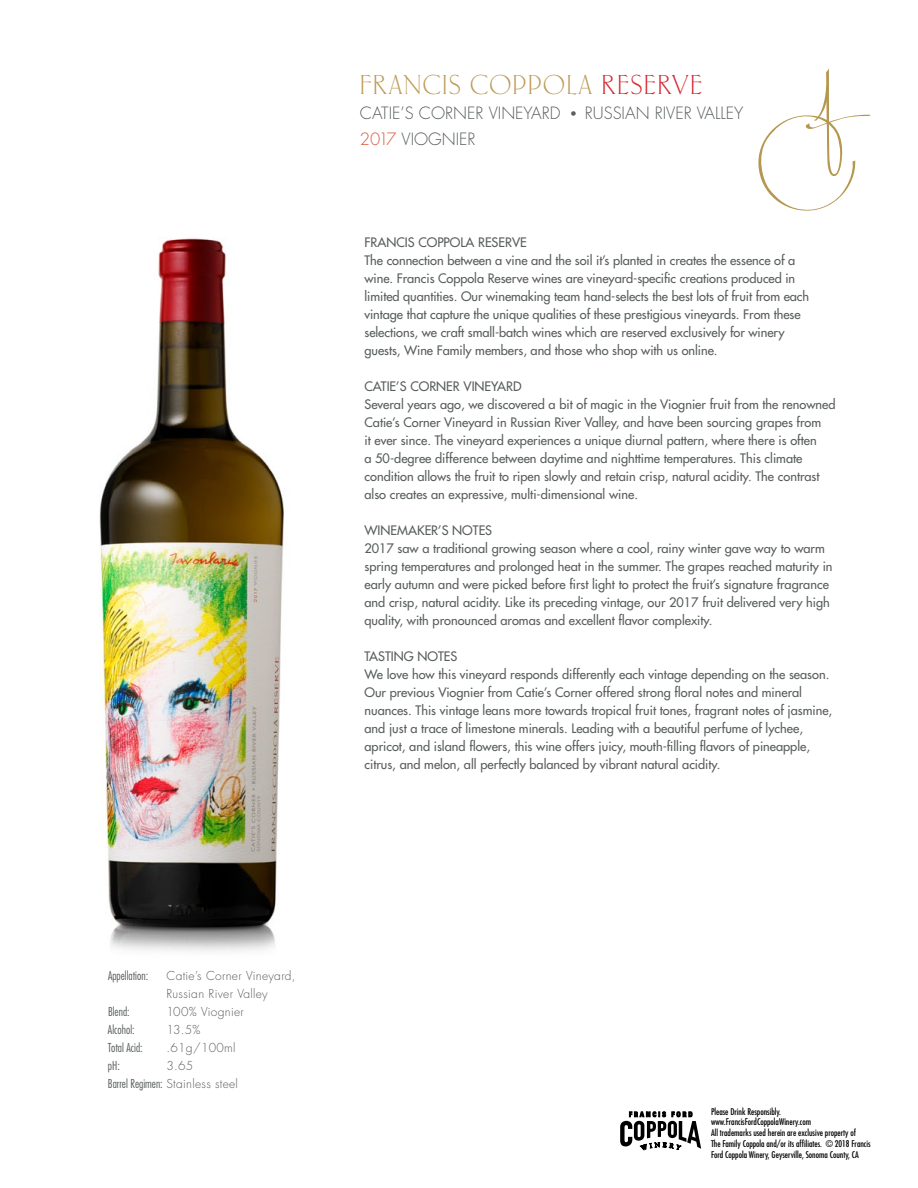
<style>
.page{position:relative;width:918px;height:1188px;background:#fff}
.page>*{position:absolute;margin:0;border:0;box-sizing:border-box;transform-origin:0 0}
.t1{font:28.5px "Carlton Plain";letter-spacing:.05em;color:#bc9a55}
.t2{font:300 16.5px/25.5px "Futura";color:#585e5c}
.t3{font:12.75px/18px "Futura";color:#585e5c}
.t4{font:300 12px/18px "Futura";letter-spacing:.025em;color:#585e5c}
.t5{font:300 condensed 12px "Futura";color:#585e5c}
.t6{font:condensed 9px/10.8px "Futura";color:#000}
.s1{color:#d3272f}
.s2{font-size:12px}
.s3{color:#da563d}
.s4{font-stretch:condensed}
</style>
<div class="page">
<svg style="left:620px;top:1112px;width:81px;height:38px"></svg>
<svg style="left:758px;top:68px;width:113px;height:143px"></svg>
<img style="left:99px;top:238px;width:185px;height:714px">
<h1 class="t1" style="left:360px;top:67px;width:344px">FRANCIS COPPOLA <span class="s1">RESERVE</span></h1>
<p class="t2" style="left:360px;top:101px;width:385px">CATIE’S CORNER VINEYARD <span class="s2">•</span> RUSSIAN RIVER VALLEY<br><span class="s3">2017</span> VIOGNIER</p>
<p class="t3" style="left:364px;top:233px;width:446px">FRANCIS COPPOLA RESERVE<br>The connection between a vine and the soil it’s planted in creates the essence of a wine. Francis Coppola Reserve wines are vineyard-specific creations produced in limited quantities. Our winemaking team hand-selects the best lots of fruit from each vintage that capture the unique qualities of these prestigious vineyards. From these selections, we craft small-batch wines which are reserved exclusively for winery guests, Wine Family members, and those who shop with us online.</p>
<p class="t3" style="left:364px;top:377px;width:473px">CATIE’S CORNER VINEYARD<br>Several years ago, we discovered a bit of magic in the Viognier fruit from the renowned Catie’s Corner Vineyard in Russian River Valley, and have been sourcing grapes from<br>it ever since. The vineyard experiences a unique diurnal pattern, where there is often<br>a 50-degree difference between daytime and nighttime temperatures. This climate condition allows the fruit to ripen slowly and retain crisp, natural acidity. The contrast also creates an expressive, multi-dimensional wine.</p>
<p class="t3" style="left:364px;top:521px;width:470px">WINEMAKER’S NOTES<br>2017 saw a traditional growing season where a cool, rainy winter gave way to warm spring temperatures and prolonged heat in the summer. The grapes reached maturity in early autumn and were picked before first light to protect the fruit’s signature fragrance and crisp, natural acidity. Like its preceding vintage, our 2017 fruit delivered very high quality, with pronounced aromas and excellent flavor complexity.</p>
<p class="t3" style="left:364px;top:647px;width:469px">TASTING NOTES<br>We love how this vineyard responds differently each vintage depending on the season.<br>Our previous Viognier from Catie’s Corner offered strong floral notes and mineral nuances. This vintage leans more towards tropical fruit tones, fragrant notes of jasmine, and just a trace of limestone minerals. Leading with a beautiful perfume of lychee, apricot, and island flowers, this wine offers juicy, mouth-filling flavors of pineapple, citrus, and melon, all perfectly balanced by vibrant natural acidity.</p>
<p class="t5" style="left:108px;top:968px;width:42px">Appellation:</p>
<p class="t4" style="left:166px;top:967px;width:131px">Catie’s Corner Vineyard,<br>Russian River Valley</p>
<p class="t5" style="left:108px;top:1004px;width:23px">Blend:</p>
<p class="t4" style="left:166px;top:1003px;width:79px">100% Viognier</p>
<p class="t5" style="left:108px;top:1022px;width:28px">Alcohol:</p>
<p class="t4" style="left:166px;top:1021px;width:36px">13.5%</p>
<p class="t5" style="left:108px;top:1040px;width:36px">Total Acid:</p>
<p class="t4" style="left:166px;top:1039px;width:71px">.61g/100ml</p>
<p class="t5" style="left:108px;top:1058px;width:13px">pH:</p>
<p class="t4" style="left:108px;top:1057px;width:132px;text-indent:58px">3.65<br><span class="s4">Barrel Regimen:</span> Stainless steel</p>
<p class="t6" style="left:711px;top:1106px;width:161px">Please Drink Responsibly. www.FrancisFordCoppolaWinery.com<br>All trademarks used herein are exclusive property of<br>The Family Coppola and/or its affiliates. © 2018 Francis Ford Coppola Winery, Geyserville, Sonoma County, CA</p>
</div>
